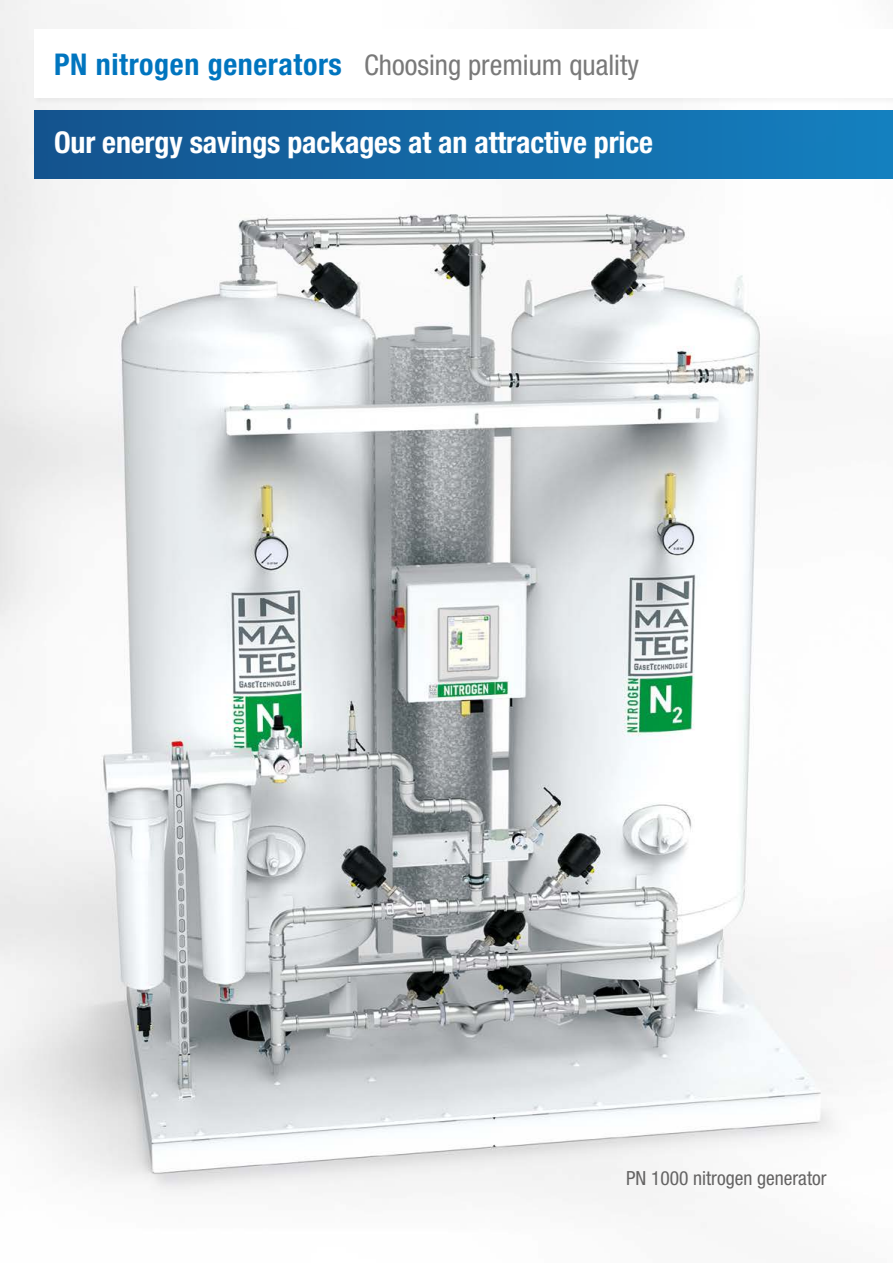
<style>
.page{position:relative;width:893px;height:1263px;background:#fff}
.page>*{position:absolute;margin:0;border:0;box-sizing:border-box;transform-origin:0 0}
.t1{font:700 condensed 30px "Helvetica Neue LT Pro";letter-spacing:-.005em;color:#fff}
.t2{font:condensed 28.5px "Helvetica Neue LT Pro";color:#797979}
.t3{font:condensed 19.5px "Helvetica Neue LT Pro";color:#646363}
.s1{font-weight:700;font-size:30px;color:#0075bf}
</style>
<div class="page">
<img style="left:0;top:0;width:893px;height:1207px">
<div style="left:32px;top:28px;width:861px;height:77px;background:#f5f5f5"></div>
<div style="left:34px;top:30px;width:859px;height:68px;background:#fff"></div>
<div style="left:34px;top:111px;width:859px;height:68px;background:linear-gradient(to right,#14538e,#1480bf)"></div>
<p class="t2" style="left:54px;top:49px;width:586px"><span class="s1">PN nitrogen generators</span> Choosing premium quality</p>
<p class="t1" style="left:54px;top:125px;width:601px">Our energy savings packages at an attractive price</p>
<p class="t3" style="left:626px;top:1167px;width:202px">PN 1000 nitrogen generator</p>
</div>
